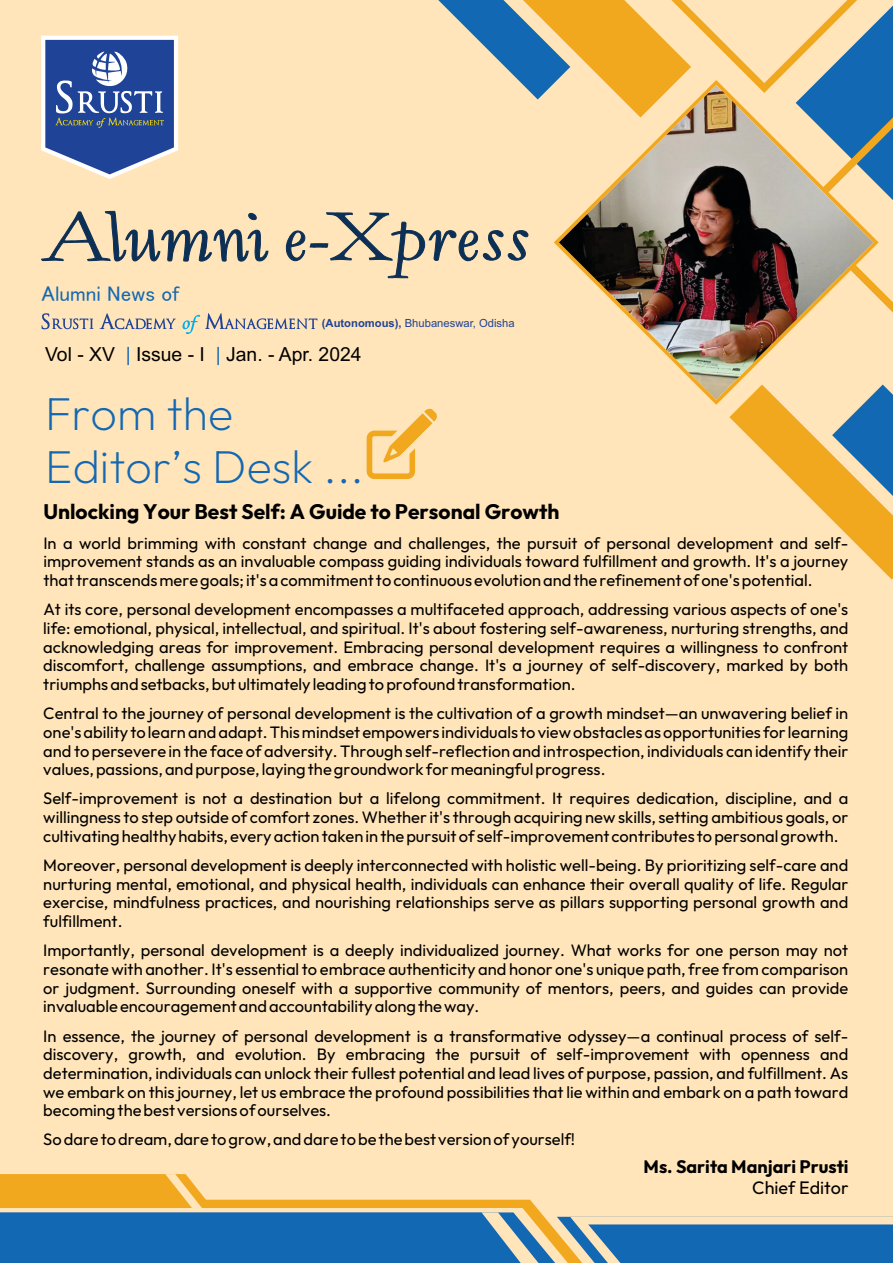
<style>
.page{position:relative;width:893px;height:1263px;background:#ffe5b9}
.page>*{position:absolute;margin:0;border:0;box-sizing:border-box;transform-origin:0 0}
.t1{font:200 46.5px/52.8px "Outfit";color:#1368b3}
.t2{font:21.3px "MS P Gothic";color:#1368b3}
.t3{font:700 21px "Outfit";color:#000}
.t4{font:19.35px "Arial";color:#000}
.t5{font:700 18px "Outfit";color:#000}
.t6{font:18px "Outfit";color:#000}
.t7{font:16.5px/18.8px "Outfit";color:#000;text-align:justify}
.t8{font:11.25px "Arial";color:#1f4397}
.s1{font-weight:700}
.s2{color:#1368b3}
</style>
<div class="page">
<svg style="left:729px;top:385px;width:164px;height:195px"></svg>
<svg style="left:711px;top:385px;width:168px;height:20px"></svg>
<svg style="left:41px;top:0;width:852px;height:334px"></svg>
<img style="left:559px;top:85px;width:315px;height:315px">
<svg style="left:367px;top:408px;width:70px;height:71px"></svg>
<svg style="left:0;top:1174px;width:893px;height:89px"></svg>
<p class="t2" style="left:42px;top:282px;width:139px">Alumni News of</p>
<p class="t8" style="left:322px;top:319px;width:194px"><span class="s1">(Autonomous),</span> Bhubaneswar, Odisha</p>
<p class="t4" style="left:45px;top:347px;width:318px">Vol - XV <span class="s2">|</span> Issue - I <span class="s2">|</span> Jan. - Apr. 2024</p>
<h1 class="t1" style="left:45px;top:386px;width:320px">From the<br>Editor’s Desk ...</h1>
<p class="t3" style="left:43px;top:498px;width:518px">Unlocking Your Best Self: A Guide to Personal Growth</p>
<p class="t7" style="left:43px;top:533px;width:806px">In a world brimming with constant change and challenges, the pursuit of personal development and self&shy;improvement stands as an invaluable compass guiding individuals toward fulfillment and growth. It's a journey that transcends mere goals; it's a commitment to continuous evolution and the refinement of one's potential.</p>
<p class="t7" style="left:43px;top:600px;width:806px">At its core, personal development encompasses a multifaceted approach, addressing various aspects of one's life: emotional, physical, intellectual, and spiritual. It's about fostering self-awareness, nurturing strengths, and acknowledging areas for improvement. Embracing personal development requires a willingness to confront discomfort, challenge assumptions, and embrace change. It's a journey of self-discovery, marked by both triumphs and setbacks, but ultimately leading to profound transformation.</p>
<p class="t7" style="left:43px;top:704px;width:806px">Central to the journey of personal development is the cultivation of a growth mindset—an unwavering belief in one's ability to learn and adapt. This mindset empowers individuals to view obstacles as opportunities for learning and to persevere in the face of adversity. Through self-reflection and introspection, individuals can identify their values, passions, and purpose, laying the groundwork for meaningful progress.</p>
<p class="t7" style="left:43px;top:789px;width:806px">Self-improvement is not a destination but a lifelong commitment. It requires dedication, discipline, and a willingness to step outside of comfort zones. Whether it's through acquiring new skills, setting ambitious goals, or cultivating healthy habits, every action taken in the pursuit of self-improvement contributes to personal growth.</p>
<p class="t7" style="left:43px;top:855px;width:806px">Moreover, personal development is deeply interconnected with holistic well-being. By prioritizing self-care and nurturing mental, emotional, and physical health, individuals can enhance their overall quality of life. Regular exercise, mindfulness practices, and nourishing relationships serve as pillars supporting personal growth and fulfillment.</p>
<p class="t7" style="left:43px;top:941px;width:806px">Importantly, personal development is a deeply individualized journey. What works for one person may not resonate with another. It's essential to embrace authenticity and honor one's unique path, free from comparison or judgment. Surrounding oneself with a supportive community of mentors, peers, and guides can provide invaluable encouragement and accountability along the way.</p>
<p class="t7" style="left:43px;top:1026px;width:806px">In essence, the journey of personal development is a transformative odyssey—a continual process of self&shy;discovery, growth, and evolution. By embracing the pursuit of self-improvement with openness and determination, individuals can unlock their fullest potential and lead lives of purpose, passion, and fulfillment. As we embark on this journey, let us embrace the profound possibilities that lie within and embark on a path toward becoming the best versions of ourselves.</p>
<p class="t7" style="left:43px;top:1130px;width:533px">So dare to dream, dare to grow, and dare to be the best version of yourself!</p>
<p class="t5" style="left:644px;top:1155px;width:207px">Ms. Sarita Manjari Prusti</p>
<p class="t6" style="left:752px;top:1175px;width:98px">Chief Editor</p>
</div>
